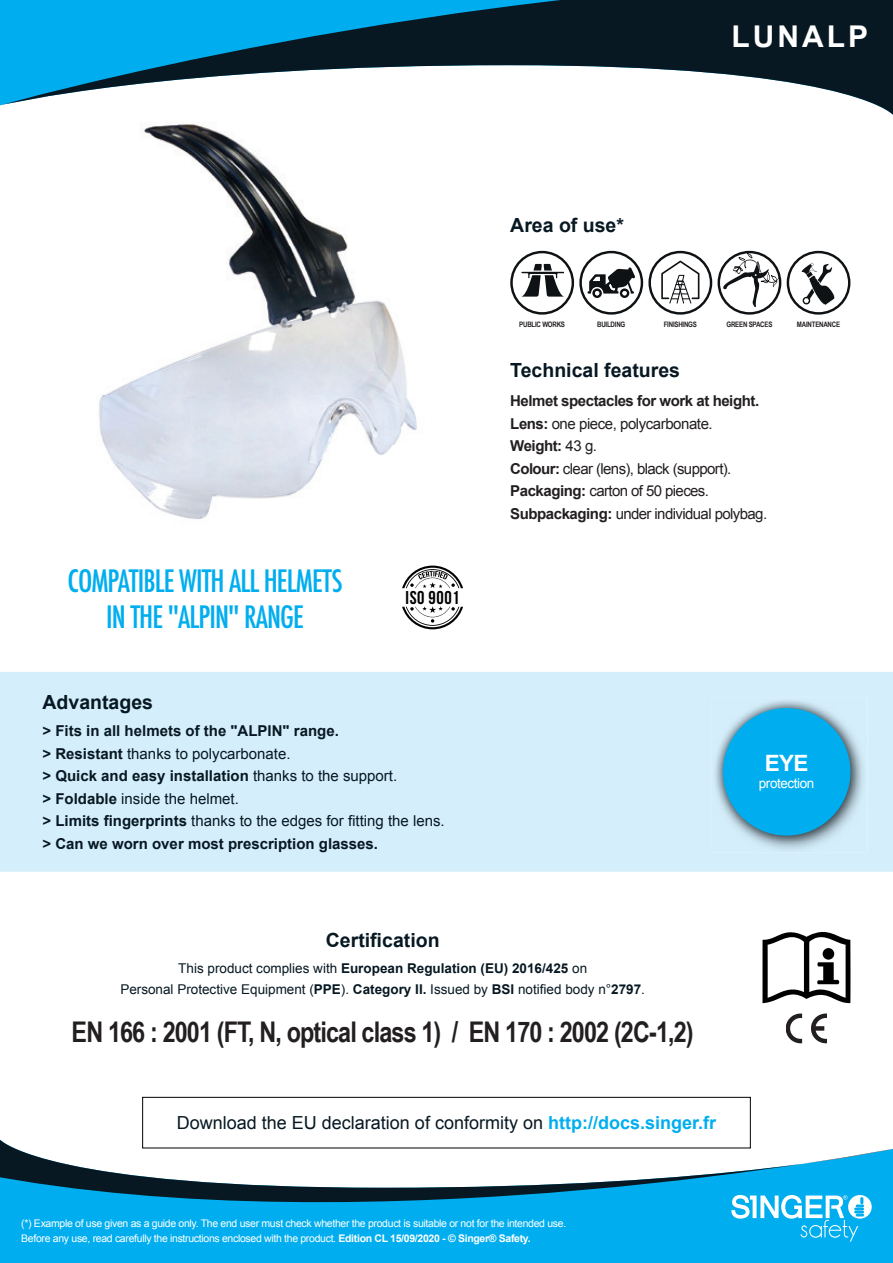
<style>
.page{position:relative;width:893px;height:1263px;background:#fff}
.page>*{position:absolute;margin:0;border:0;box-sizing:border-box;transform-origin:0 0}
.t1{font:500 condensed 30px/36px "Futura";letter-spacing:-.03em;color:#00aeef;text-align:center}
.t2{font:700 30px "Arial";letter-spacing:.1em;color:#fff}
.t3{font:700 28.5px "Arial Narrow";letter-spacing:-.03em;color:#231f20}
.t4{font:700 22.5px "Arial";color:#fff}
.t5{font:700 19.5px "Arial";color:#071822}
.t6{font:700 18.6px "Bebas Neue";letter-spacing:.03em;color:#000001}
.t7{font:18px "Arial";color:#071822}
.t8{font:700 15px/22.5px "Arial";color:#071822}
.t9{font:15px/22.5px "Arial";letter-spacing:-.04em;color:#231f20}
.t10{font:13.5px/21px "Arial";color:#071822;text-align:center}
.t11{font:13.5px "Arial";letter-spacing:-.03em;color:#fff}
.t12{font:10.5px/15px "Arial";letter-spacing:-.03em;color:#fff}
.t13{font:700 7.5px "Arial Narrow";letter-spacing:-.03em;color:#231f20}
.s1{font-weight:400}
.s2{font-weight:700}
.s3{font-weight:700;color:#00aeef}
</style>
<div class="page">
<svg style="left:0;top:0;width:893px;height:115px"></svg>
<div style="left:510px;top:251px;width:64px;height:64px;border:2px solid #0f1214;border-radius:50%"></div>
<svg style="left:520px;top:264px;width:46px;height:51px"></svg>
<svg style="left:587px;top:267px;width:48px;height:31px"></svg>
<div style="left:579px;top:251px;width:64px;height:64px;border:2px solid #0f1214;border-radius:50%"></div>
<div style="left:648px;top:251px;width:64px;height:64px;border:2px solid #0f1214;border-radius:50%"></div>
<svg style="left:661px;top:261px;width:38px;height:43px"></svg>
<div style="left:718px;top:251px;width:63px;height:64px;border:2px solid #0f1214;border-radius:50%"></div>
<svg style="left:723px;top:253px;width:56px;height:54px"></svg>
<div style="left:787px;top:251px;width:63px;height:64px;border:2px solid #0f1214;border-radius:50%"></div>
<svg style="left:801px;top:263px;width:34px;height:42px"></svg>
<div style="left:0;top:1250px;width:893px;height:13px;background:#00aeef"></div>
<svg style="left:0;top:1140px;width:893px;height:110px;fill:#00aeef"></svg>
<div style="left:142px;top:1097px;width:608px;height:51px;border:1px solid #000"></div>
<svg style="left:731px;top:1195px;width:141px;height:47px"></svg>
<svg style="left:762px;top:932px;width:88px;height:71px"></svg>
<div style="left:823px;top:948px;width:11px;height:12px;background:#000001;border-radius:50%"></div>
<svg style="left:811px;top:1013px;width:16px;height:30px"></svg>
<svg style="left:786px;top:1013px;width:16px;height:30px"></svg>
<div style="left:0;top:672px;width:893px;height:200px;background:#d4effb"></div>
<img style="left:712px;top:697px;width:155px;height:156px">
<img style="left:713px;top:699px;width:147px;height:146px">
<div style="left:723px;top:708px;width:127px;height:128px;background:#00aeef;border-radius:50%"></div>
<svg style="left:402px;top:566px;width:61px;height:22px"></svg>
<svg style="left:402px;top:606px;width:61px;height:23px"></svg>
<img style="left:80px;top:97px;width:350px;height:423px">
<h3 class="t5" style="left:510px;top:213px;width:115px">Area of use*</h3>
<h1 class="t2" style="left:731px;top:17px;width:138px">LUNALP</h1>
<h1 class="t1" style="left:68px;top:563px;width:277px">COMPATIBLE WITH ALL HELMETS<br>IN THE "ALPIN" RANGE</h1>
<p class="t6" style="left:406px;top:587px;width:55px">ISO 9001</p>
<h3 class="t5" style="left:43px;top:690px;width:112px">Advantages</h3>
<p class="t8" style="left:43px;top:720px;width:404px">&gt; Fits in all helmets of the "ALPIN" range.<br>&gt; Resistant <span class="s1">thanks to polycarbonate.<br></span>&gt; Quick and easy installation <span class="s1">thanks to the support.<br></span>&gt; Foldable <span class="s1">inside the helmet.<br></span>&gt; Limits fingerprints <span class="s1">thanks to the edges for fitting the lens. </span>&gt; Can we worn over most prescription glasses.</p>
<p class="t13" style="left:519px;top:319px;width:47px">PUBLIC WORKS</p>
<p class="t13" style="left:597px;top:319px;width:30px">BUILDING</p>
<p class="t13" style="left:664px;top:319px;width:35px">FINISHINGS</p>
<p class="t13" style="left:726px;top:319px;width:47px">GREEN SPACES</p>
<p class="t13" style="left:797px;top:319px;width:45px">MAINTENANCE</p>
<h3 class="t5" style="left:510px;top:357px;width:171px">Technical features</h3>
<p class="t9" style="left:510px;top:390px;width:258px"><span class="s2">Helmet spectacles for work at height.<br>Lens:</span> one piece, polycarbonate.<br><span class="s2">Weight:</span> 43 g.<br><span class="s2">Colour:</span> clear (lens), black (support).<br><span class="s2">Packaging:</span> carton of 50 pieces.<br><span class="s2">Subpackaging:</span> under individual polybag.</p>
<h3 class="t4" style="left:765px;top:748px;width:45px">EYE</h3>
<p class="t11" style="left:759px;top:774px;width:57px">protection</p>
<h3 class="t5" style="left:326px;top:928px;width:115px">Certification</h3>
<p class="t10" style="left:120px;top:957px;width:526px">This product complies with <span class="s2">European Regulation (EU) 2016/425</span> on<br>Personal Protective Equipment (<span class="s2">PPE</span>). <span class="s2">Category II.</span> Issued by <span class="s2">BSI</span> notified body n°<span class="s2">2797</span>.</p>
<h2 class="t3" style="left:72px;top:1010px;width:624px">EN 166 : 2001 (FT, N, optical class 1) / EN 170 : 2002 (2C-1,2)</h2>
<p class="t7" style="left:177px;top:1111px;width:541px">Download the EU declaration of conformity on <span class="s3">http://docs.singer.fr</span></p>
<p class="t12" style="left:21px;top:1215px;width:547px">(*) Example of use given as a guide only. The end user must check whether the product is suitable or not for the intended use.<br>Before any use, read carefully the instructions enclosed with the product. <span class="s2">Edition CL 15/09/2020 - © Singer® Safety.</span></p>
</div>
